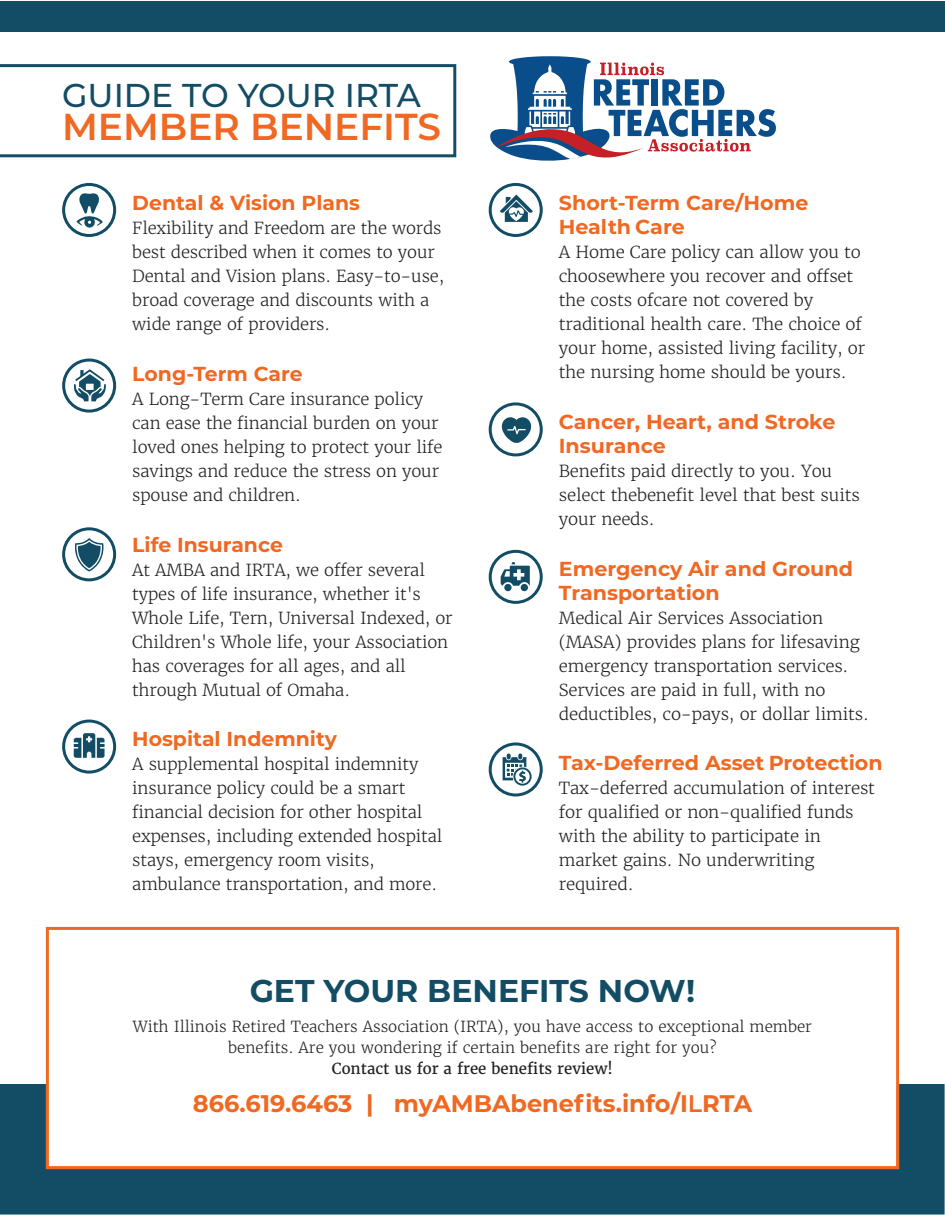
<style>
.page{position:relative;width:945px;height:1215px;background:#fff}
.page>*{position:absolute;margin:0;border:0;box-sizing:border-box;transform-origin:0 0}
.t1{font:600 37.5px "Montserrat";color:#f06822}
.t2{font:500 33px "Montserrat";color:#124d65}
.t3{font:700 31.5px "Montserrat";color:#124d65}
.t4{font:700 24px "Montserrat";color:#f06822}
.t5{font:700 20.25px/24px "Montserrat";color:#f06822}
.t6{font:300 16.5px/24px "Merriweather";letter-spacing:-.01em;color:#231f20}
.t7{font:300 15.15px/21px "Merriweather";color:#231f20;text-align:center}
.t8{font:15.15px "Merriweather";color:#231f20}
.s1{font-weight:600}
</style>
<div class="page">
<div style="left:62px;top:720px;width:54px;height:54px;border:3px solid #124d65;border-radius:50%"></div>
<svg style="left:74px;top:733px;width:31px;height:25px"></svg>
<svg style="left:503px;top:753px;width:29px;height:33px"></svg>
<div style="left:489px;top:742px;width:54px;height:54px;border:3px solid #124d65;border-radius:50%"></div>
<svg style="left:501px;top:562px;width:29px;height:24px"></svg>
<div style="left:504px;top:584px;width:8px;height:7px;background:#124d65;border-radius:50%"></div>
<div style="left:521px;top:584px;width:7px;height:7px;background:#124d65;border-radius:50%"></div>
<div style="left:489px;top:550px;width:54px;height:54px;border:3px solid #124d65;border-radius:50%"></div>
<svg style="left:501px;top:417px;width:31px;height:26px"></svg>
<div style="left:489px;top:402px;width:54px;height:54px;border:3px solid #124d65;border-radius:50%"></div>
<svg style="left:74px;top:369px;width:32px;height:32px"></svg>
<div style="left:62px;top:359px;width:54px;height:54px;border:3px solid #124d65;border-radius:50%"></div>
<svg style="left:75px;top:538px;width:29px;height:34px"></svg>
<div style="left:62px;top:527px;width:54px;height:54px;border:3px solid #124d65;border-radius:50%"></div>
<div style="left:0;top:1px;width:945px;height:31px;background:#124d65"></div>
<svg style="left:0;top:64px;width:456px;height:93px"></svg>
<svg style="left:46px;top:927px;width:853px;height:157px"></svg>
<svg style="left:500px;top:195px;width:33px;height:27px"></svg>
<div style="left:489px;top:183px;width:54px;height:54px;border:3px solid #124d65;border-radius:50%"></div>
<svg style="left:490px;top:56px;width:286px;height:105px"></svg>
<svg style="left:76px;top:193px;width:27px;height:35px"></svg>
<div style="left:62px;top:183px;width:54px;height:54px;border:3px solid #124d65;border-radius:50%"></div>
<svg style="left:0;top:1084px;width:945px;height:131px"></svg>
<h2 class="t2" style="left:62px;top:72px;width:361px">GUIDE TO YOUR IRTA</h2>
<h1 class="t1" style="left:62px;top:100px;width:381px">MEMBER BENEFITS</h1>
<p class="t5" style="left:132px;top:190px;width:229px">Dental &amp; Vision Plans</p>
<p class="t6" style="left:132px;top:216px;width:313px">Flexibility and Freedom are the words best described when it comes to your Dental and Vision plans. Easy-to-use, broad coverage and discounts with a wide range of providers.</p>
<p class="t5" style="left:132px;top:361px;width:172px">Long-Term Care</p>
<p class="t6" style="left:132px;top:387px;width:312px">A Long-Term Care insurance policy can ease the financial burden on your loved ones helping to protect your life savings and reduce the stress on your spouse and children.</p>
<p class="t5" style="left:132px;top:531px;width:152px">Life Insurance</p>
<p class="t6" style="left:132px;top:558px;width:322px">At AMBA and IRTA, we offer several types of life insurance, whether it's Whole Life, Tern, Universal Indexed, or Children's Whole life, your Association has coverages for all ages, and all through Mutual of Omaha.</p>
<p class="t5" style="left:132px;top:726px;width:206px">Hospital Indemnity</p>
<p class="t6" style="left:132px;top:753px;width:312px">A supplemental hospital indemnity insurance policy could be a smart financial decision for other hospital expenses, including extended hospital stays, emergency room visits, ambulance transportation, and more.</p>
<p class="t5" style="left:559px;top:190px;width:251px">Short-Term Care/Home<br>Health Care</p>
<p class="t6" style="left:559px;top:240px;width:308px">A Home Care policy can allow you to choosewhere you recover and offset the costs ofcare not covered by traditional health care. The choice of your home, assisted living facility, or the nursing home should be yours.</p>
<p class="t5" style="left:559px;top:409px;width:278px">Cancer, Heart, and Stroke<br>Insurance</p>
<p class="t6" style="left:559px;top:459px;width:303px">Benefits paid directly to you. You select thebenefit level that best suits your needs.</p>
<p class="t5" style="left:559px;top:555px;width:296px">Emergency Air and Ground<br>Transportation</p>
<p class="t6" style="left:559px;top:606px;width:311px">Medical Air Services Association (MASA) provides plans for lifesaving emergency transportation services.<br>Services are paid in full, with no deductibles, co-pays, or dollar limits.</p>
<p class="t5" style="left:559px;top:750px;width:325px">Tax-Deferred Asset Protection</p>
<p class="t6" style="left:559px;top:777px;width:318px">Tax-deferred accumulation of interest for qualified or non-qualified funds with the ability to participate in market gains. No underwriting required.</p>
<h3 class="t3" style="left:250px;top:969px;width:447px">GET YOUR BENEFITS NOW!</h3>
<p class="t7" style="left:133px;top:1016px;width:681px">With Illinois Retired Teachers Association (IRTA), you have access to exceptional member benefits. Are you wondering if certain benefits are right for you?</p>
<p class="t8" style="left:332px;top:1059px;width:283px">Contact us for a free benefits review!</p>
<h3 class="t4" style="left:193px;top:1086px;width:561px">866.619.6463 | myAMBAbenefits.info/I<span class="s1">L</span>RTA</h3>
</div>
